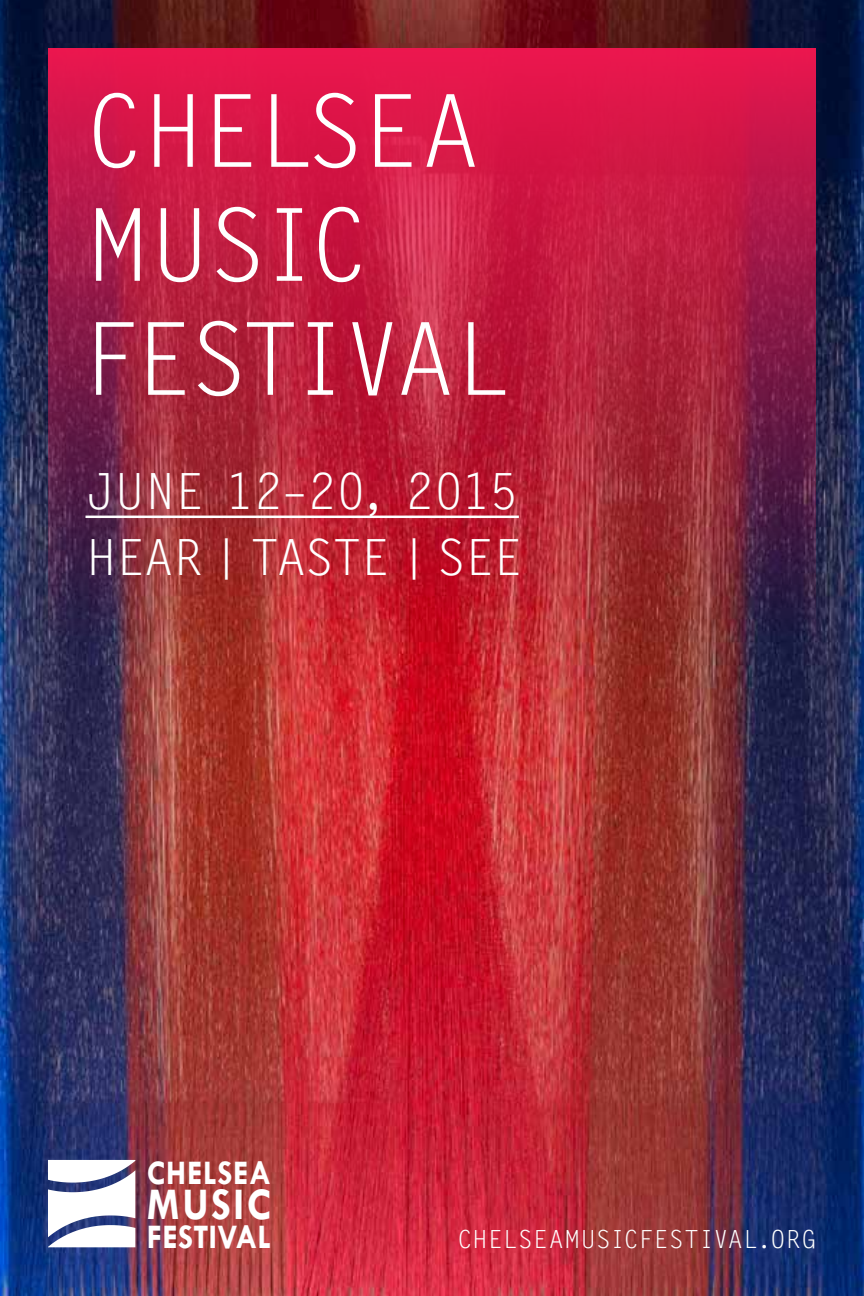
<style>
.page{position:relative;width:864px;height:1296px;background:#fff}
.page>*{position:absolute;margin:0;border:0;box-sizing:border-box;transform-origin:0 0}
.t1{font:100px/114px "Letter Gothic";letter-spacing:-.05em;color:#fff}
.t2{font:50px/66px "Letter Gothic";letter-spacing:-.03em;color:#fff}
.t3{font:700 45.6px "Tw Cen";letter-spacing:.06em;color:#fff;scale:.91 1}
.t4{font:700 34.8px "Tw Cen";letter-spacing:.01em;color:#fff;scale:.91 1}
.t5{font:25px "Letter Gothic";letter-spacing:.005em;color:#fff}
</style>
<div class="page">
<img style="left:0;top:0;width:864px;height:1296px">
<img style="left:48px;top:48px;width:768px;height:588px">
<hr style="left:85px;top:516px;width:434px;height:2px;background:#fff">
<img style="left:48px;top:1160px;width:4px;height:21px">
<h1 class="t1" style="left:80px;top:72px;width:433px">CHELSEA<br>MUSIC<br>FESTIVAL</h1>
<p class="t2" style="left:85px;top:457px;width:439px">JUNE 12–20, 2015<br>HEAR | TASTE | SEE</p>
<p class="t4" style="left:147px;top:1152px;width:138px">CHELSEA</p>
<p class="t3" style="left:147px;top:1177px;width:138px">MUSIC</p>
<p class="t4" style="left:147px;top:1216px;width:138px">FESTIVAL</p>
<p class="t5" style="left:457px;top:1224px;width:360px">CHELSEAMUSICFESTIVAL.ORG</p>
</div>
